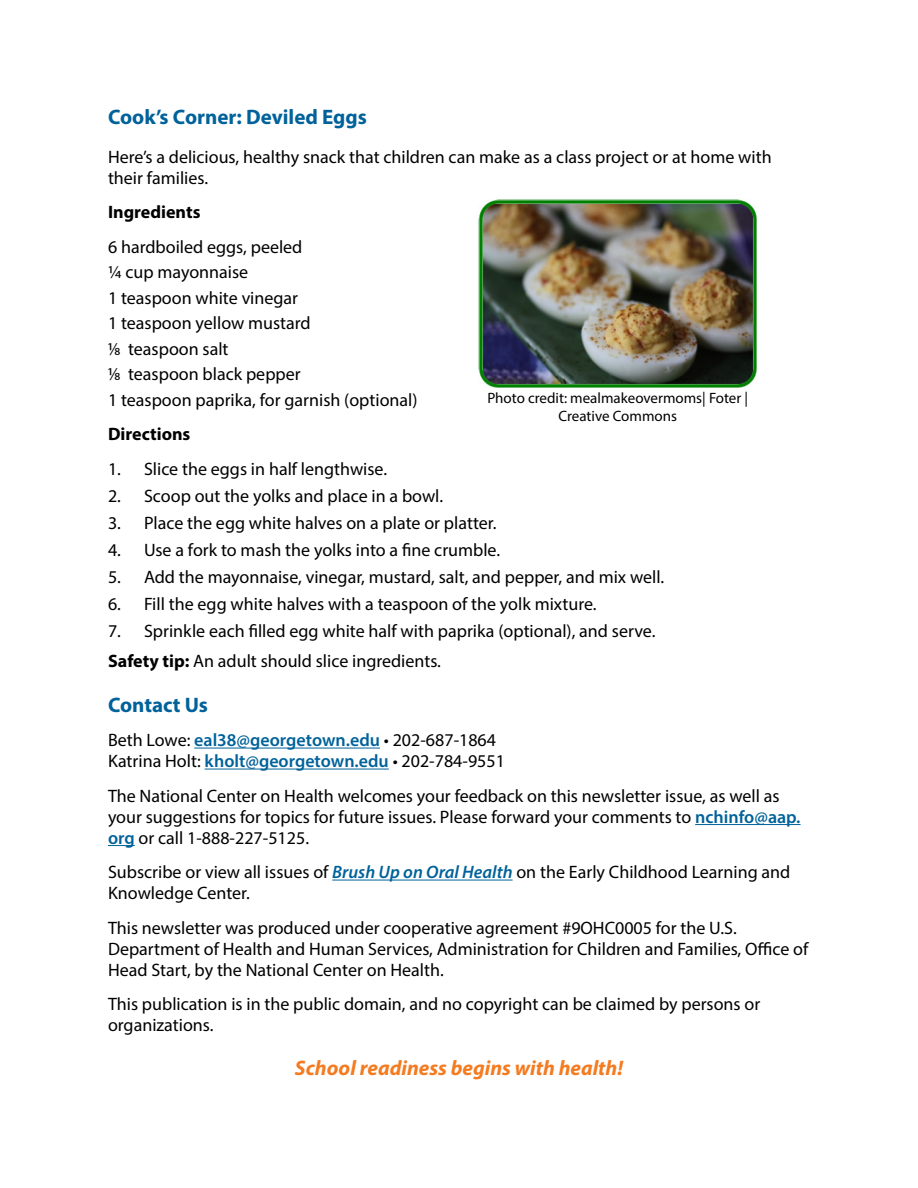
<style>
.page{position:relative;width:918px;height:1188px;background:#fff}
.page>*{position:absolute;margin:0;border:0;box-sizing:border-box;transform-origin:0 0}
.t1{font:700 21px "Myriad Pro";color:#00629a}
.t2{font:italic 700 21px "Myriad Pro";color:#f47b20}
.t3{font:18px/21px "Myriad Pro";color:#000}
.t4{font:700 18px "Myriad Pro";color:#000}
.t5{font:15px/18px "Myriad Pro";color:#000;text-align:center}
.s1{font-weight:700}
.s2{font-weight:600;color:#00629a}
.s3{font-weight:600;font-style:italic;color:#00629a}
</style>
<div class="page">
<hr style="left:194px;top:748px;width:186px;height:1px;background:#00629a">
<hr style="left:205px;top:769px;width:184px;height:1px;background:#00629a">
<hr style="left:695px;top:824px;width:106px;height:1px;background:#00629a">
<svg style="left:108px;top:845px;width:27px;height:1px"></svg>
<hr style="left:332px;top:880px;width:181px;height:1px;background:#00629a">
<img style="left:479px;top:200px;width:278px;height:188px">
<h3 class="t1" style="left:108px;top:103px;width:260px">Cook’s Corner: Deviled Eggs</h3>
<p class="t3" style="left:108px;top:146px;width:665px">Here’s a delicious, healthy snack that children can make as a class project or at home with their families.</p>
<p class="t4" style="left:108px;top:200px;width:94px">Ingredients</p>
<p class="t3" style="left:108px;top:234px;width:311px;line-height:25.5px">6 hardboiled eggs, peeled<br>¼ cup mayonnaise<br>1 teaspoon white vinegar<br>1 teaspoon yellow mustard<br>1⁄8 teaspoon salt<br>1⁄8 teaspoon black pepper<br>1 teaspoon paprika, for garnish (optional)</p>
<h4 class="t4" style="left:108px;top:423px;width:84px">Directions</h4>
<p class="t3" style="left:108px;top:458px;width:281px">1. Slice the eggs in half lengthwise.</p>
<p class="t3" style="left:108px;top:485px;width:337px">2. Scoop out the yolks and place in a bowl.</p>
<p class="t3" style="left:108px;top:512px;width:390px">3. Place the egg white halves on a plate or platter.</p>
<p class="t3" style="left:108px;top:539px;width:394px">4. Use a fork to mash the yolks into a fine crumble.</p>
<p class="t3" style="left:108px;top:566px;width:558px">5. Add the mayonnaise, vinegar, mustard, salt, and pepper, and mix well.</p>
<p class="t3" style="left:108px;top:593px;width:490px">6. Fill the egg white halves with a teaspoon of the yolk mixture.</p>
<p class="t3" style="left:108px;top:620px;width:549px">7. Sprinkle each filled egg white half with paprika (optional), and serve.</p>
<p class="t3" style="left:108px;top:650px;width:335px"><span class="s1">Safety tip:</span> An adult should slice ingredients.</p>
<h3 class="t1" style="left:108px;top:691px;width:102px">Contact Us</h3>
<p class="t3" style="left:108px;top:729px;width:398px">Beth Lowe: <span class="s2">eal38@georgetown.edu</span> • 202-687-1864<br>Katrina Holt: <span class="s2">kholt@georgetown.edu</span> • 202-784-9551</p>
<p class="t3" style="left:108px;top:785px;width:694px">The National Center on Health welcomes your feedback on this newsletter issue, as well as your suggestions for topics for future issues. Please forward your comments to <span class="s2">nchinfo@aap. org</span> or call 1-888-227-5125.</p>
<p class="t3" style="left:108px;top:861px;width:684px">Subscribe or view all issues of <span class="s3">Brush Up on Oral Health</span> on the Early Childhood Learning and<br>Knowledge Center.</p>
<p class="t3" style="left:108px;top:917px;width:702px">This newsletter was produced under cooperative agreement #9OHC0005 for the U.S.<br>Department of Health and Human Services, Administration for Children and Families, Office of<br>Head Start, by the National Center on Health.</p>
<p class="t3" style="left:108px;top:993px;width:654px">This publication is in the public domain, and no copyright can be claimed by persons or organizations.</p>
<p class="t2" style="left:295px;top:1054px;width:330px">School readiness begins with health!</p>
<p class="t5" style="left:487px;top:389px;width:262px">Photo credit: mealmakeovermoms| Foter |<br>Creative Commons</p>
</div>
